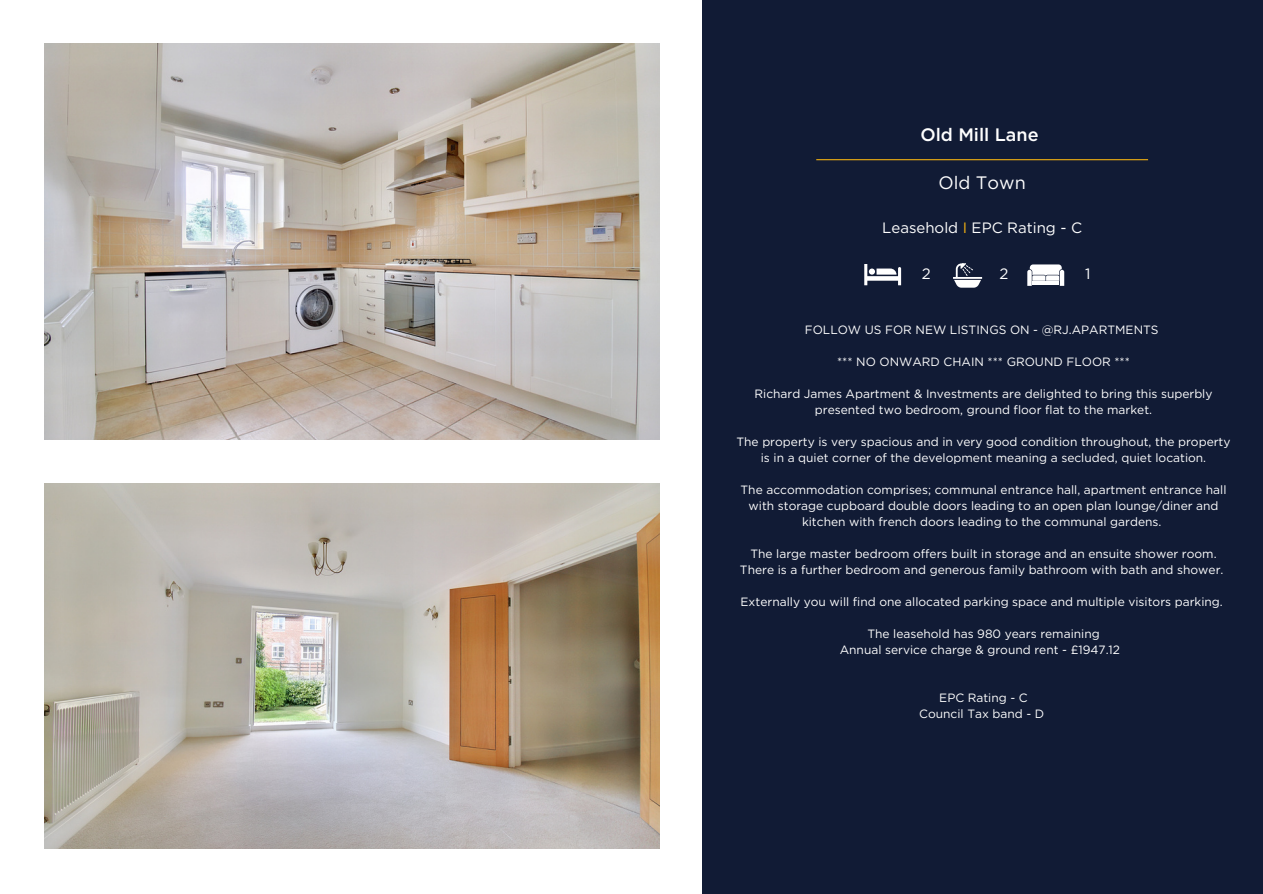
<style>
.page{position:relative;width:1263px;height:894px;background:#fff}
.page>*{position:absolute;margin:0;border:0;box-sizing:border-box;transform-origin:0 0}
.t1{font:500 18px "Gotham";color:#fff}
.t2{font:18px "Gotham";color:#fff}
.t3{font:15px "Gotham";color:#fff}
.t4{font:12px/16px "Gotham";color:#fff;text-align:center}
.s1{color:#efaf12}
</style>
<div class="page">
<img style="left:44px;top:44px;width:616px;height:395px">
<div style="left:702px;top:0;width:561px;height:893px;background:#111b35"></div>
<hr style="left:816px;top:159px;width:332px;height:1px;background:#efaf12">
<svg style="left:864px;top:264px;width:37px;height:21px"></svg>
<svg style="left:953px;top:263px;width:29px;height:24px"></svg>
<svg style="left:1027px;top:264px;width:37px;height:22px"></svg>
<img style="left:44px;top:483px;width:616px;height:365px">
<h1 class="t1" style="left:920px;top:123px;width:120px">Old Mill Lane</h1>
<h1 class="t2" style="left:938px;top:171px;width:89px">Old Town</h1>
<p class="t3" style="left:882px;top:218px;width:201px">Leasehold <span class="s1">I</span> EPC Rating - C</p>
<p class="t3" style="left:922px;top:264px;width:10px">2</p>
<p class="t3" style="left:999px;top:264px;width:10px">2</p>
<p class="t3" style="left:1085px;top:264px;width:7px">1</p>
<p class="t4" style="left:805px;top:321px;width:355px">FOLLOW US FOR NEW LISTINGS ON - @RJ.APARTMENTS</p>
<p class="t4" style="left:837px;top:353px;width:294px">*** NO ONWARD CHAIN *** GROUND FLOOR ***</p>
<p class="t4" style="left:754px;top:385px;width:459px">Richard James Apartment &amp; Investments are delighted to bring this superbly presented two bedroom, ground floor flat to the market.</p>
<p class="t4" style="left:736px;top:433px;width:496px">The property is very spacious and in very good condition throughout, the property is in a quiet corner of the development meaning a secluded, quiet location.</p>
<p class="t4" style="left:740px;top:481px;width:487px">The accommodation comprises; communal entrance hall, apartment entrance hall with storage cupboard double doors leading to an open plan lounge/diner and kitchen with french doors leading to the communal gardens.</p>
<p class="t4" style="left:740px;top:545px;width:485px">The large master bedroom offers built in storage and an ensuite shower room.<br>There is a further bedroom and generous family bathroom with bath and shower.</p>
<p class="t4" style="left:741px;top:593px;width:484px">Externally you will find one allocated parking space and multiple visitors parking.</p>
<p class="t4" style="left:840px;top:625px;width:282px;text-align:left;text-indent:28px">The leasehold has 980 years remaining<br>Annual service charge &amp; ground rent - £1947.12</p>
<p class="t4" style="left:919px;top:689px;width:127px">EPC Rating - C<br>Council Tax band - D</p>
</div>
